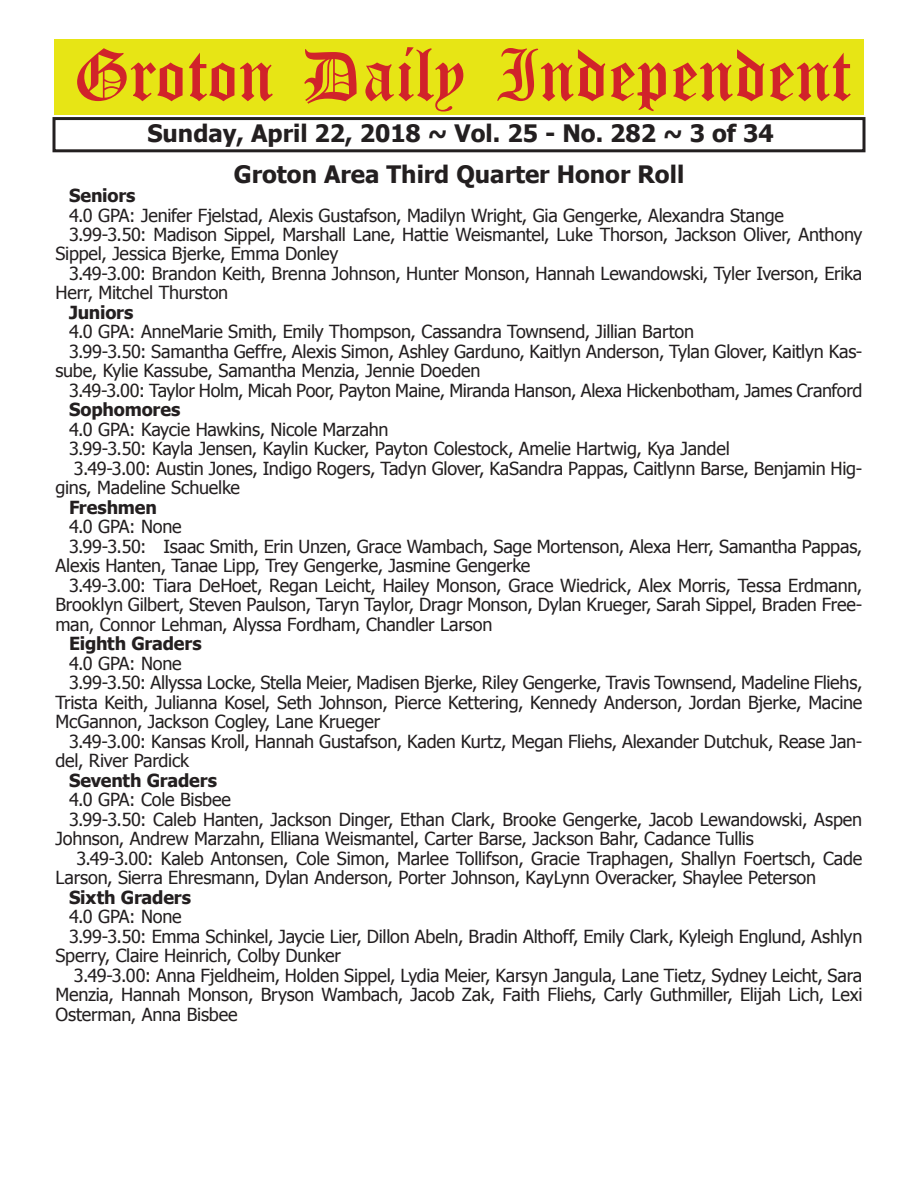
<style>
.page{position:relative;width:918px;height:1188px;background:#fff}
.page>*{position:absolute;margin:0;border:0;box-sizing:border-box;transform-origin:0 0}
.t1{font:54px "Old English Five";color:#d1232a}
.t2{font:700 24px "Tahoma";color:#231f20}
.t3{font:18px "Tahoma";letter-spacing:-.015em;color:#231f20}
.t4{font:700 18px "Tahoma";letter-spacing:-.01em;color:#231f20}
</style>
<div class="page">
<div style="left:52px;top:117px;width:814px;height:35px;border:3px solid #231f20"></div>
<div style="left:54px;top:40px;width:810px;height:75px;background:#e7e515"></div>
<h1 class="t1" style="left:73px;top:50px;width:779px">Groton Daily Independent</h1>
<h2 class="t2" style="left:147px;top:116px;width:628px">Sunday, April 22, 2018 ~ Vol. 25 - No. 282 ~ 3 of 34</h2>
<h2 class="t2" style="left:234px;top:157px;width:452px">Groton Area Third Quarter Honor Roll</h2>
<p class="t4" style="left:69px;top:183px;width:68px">Seniors</p>
<p class="t3" style="left:69px;top:203px;width:717px">4.0 GPA: Jenifer Fjelstad, Alexis Gustafson, Madilyn Wright, Gia Gengerke, Alexandra Stange</p>
<p class="t3" style="left:69px;top:222px;width:795px">3.99-3.50: Madison Sippel, Marshall Lane, Hattie Weismantel, Luke Thorson, Jackson Oliver, Anthony</p>
<p class="t3" style="left:56px;top:242px;width:284px">Sippel, Jessica Bjerke, Emma Donley</p>
<p class="t3" style="left:69px;top:261px;width:795px">3.49-3.00: Brandon Keith, Brenna Johnson, Hunter Monson, Hannah Lewandowski, Tyler Iverson, Erika</p>
<p class="t3" style="left:56px;top:281px;width:174px">Herr, Mitchel Thurston</p>
<p class="t4" style="left:69px;top:300px;width:66px">Juniors</p>
<p class="t3" style="left:69px;top:320px;width:627px">4.0 GPA: AnneMarie Smith, Emily Thompson, Cassandra Townsend, Jillian Barton</p>
<p class="t3" style="left:69px;top:339px;width:795px">3.99-3.50: Samantha Geffre, Alexis Simon, Ashley Garduno, Kaitlyn Anderson, Tylan Glover, Kaitlyn Kas-</p>
<p class="t3" style="left:56px;top:359px;width:426px">sube, Kylie Kassube, Samantha Menzia, Jennie Doeden</p>
<p class="t3" style="left:69px;top:378px;width:795px">3.49-3.00: Taylor Holm, Micah Poor, Payton Maine, Miranda Hanson, Alexa Hickenbotham, James Cranford</p>
<p class="t4" style="left:69px;top:397px;width:113px">Sophomores</p>
<p class="t3" style="left:69px;top:417px;width:321px">4.0 GPA: Kaycie Hawkins, Nicole Marzahn</p>
<p class="t3" style="left:69px;top:437px;width:662px">3.99-3.50: Kayla Jensen, Kaylin Kucker, Payton Colestock, Amelie Hartwig, Kya Jandel</p>
<p class="t3" style="left:74px;top:456px;width:790px">3.49-3.00: Austin Jones, Indigo Rogers, Tadyn Glover, KaSandra Pappas, Caitlynn Barse, Benjamin Hig-</p>
<p class="t3" style="left:56px;top:476px;width:186px">gins, Madeline Schuelke</p>
<p class="t4" style="left:69px;top:495px;width:90px">Freshmen</p>
<p class="t3" style="left:69px;top:515px;width:114px">4.0 GPA: None</p>
<p class="t3" style="left:69px;top:534px;width:795px">3.99-3.50: Isaac Smith, Erin Unzen, Grace Wambach, Sage Mortenson, Alexa Herr, Samantha Pappas,</p>
<p class="t3" style="left:56px;top:554px;width:476px">Alexis Hanten, Tanae Lipp, Trey Gengerke, Jasmine Gengerke</p>
<p class="t3" style="left:69px;top:573px;width:795px">3.49-3.00: Tiara DeHoet, Regan Leicht, Hailey Monson, Grace Wiedrick, Alex Morris, Tessa Erdmann,</p>
<p class="t3" style="left:56px;top:593px;width:808px">Brooklyn Gilbert, Steven Paulson, Taryn Taylor, Dragr Monson, Dylan Krueger, Sarah Sippel, Braden Free-</p>
<p class="t3" style="left:56px;top:612px;width:438px">man, Connor Lehman, Alyssa Fordham, Chandler Larson</p>
<p class="t4" style="left:69px;top:631px;width:134px">Eighth Graders</p>
<p class="t3" style="left:69px;top:651px;width:114px">4.0 GPA: None</p>
<p class="t3" style="left:69px;top:671px;width:795px">3.99-3.50: Allyssa Locke, Stella Meier, Madisen Bjerke, Riley Gengerke, Travis Townsend, Madeline Fliehs,</p>
<p class="t3" style="left:56px;top:690px;width:808px">Trista Keith, Julianna Kosel, Seth Johnson, Pierce Kettering, Kennedy Anderson, Jordan Bjerke, Macine</p>
<p class="t3" style="left:56px;top:710px;width:326px">McGannon, Jackson Cogley, Lane Krueger</p>
<p class="t3" style="left:69px;top:729px;width:795px">3.49-3.00: Kansas Kroll, Hannah Gustafson, Kaden Kurtz, Megan Fliehs, Alexander Dutchuk, Rease Jan-</p>
<p class="t3" style="left:56px;top:749px;width:135px">del, River Pardick</p>
<p class="t4" style="left:69px;top:768px;width:150px">Seventh Graders</p>
<p class="t3" style="left:69px;top:788px;width:164px">4.0 GPA: Cole Bisbee</p>
<p class="t3" style="left:69px;top:807px;width:795px">3.99-3.50: Caleb Hanten, Jackson Dinger, Ethan Clark, Brooke Gengerke, Jacob Lewandowski, Aspen</p>
<p class="t3" style="left:56px;top:827px;width:700px">Johnson, Andrew Marzahn, Elliana Weismantel, Carter Barse, Jackson Bahr, Cadance Tullis</p>
<p class="t3" style="left:76px;top:846px;width:787px">3.49-3.00: Kaleb Antonsen, Cole Simon, Marlee Tollifson, Gracie Traphagen, Shallyn Foertsch, Cade</p>
<p class="t3" style="left:56px;top:866px;width:762px">Larson, Sierra Ehresmann, Dylan Anderson, Porter Johnson, KayLynn Overacker, Shaylee Peterson</p>
<p class="t4" style="left:69px;top:885px;width:124px">Sixth Graders</p>
<p class="t3" style="left:69px;top:905px;width:114px">4.0 GPA: None</p>
<p class="t3" style="left:69px;top:924px;width:795px">3.99-3.50: Emma Schinkel, Jaycie Lier, Dillon Abeln, Bradin Althoff, Emily Clark, Kyleigh Englund, Ashlyn</p>
<p class="t3" style="left:56px;top:944px;width:287px">Sperry, Claire Heinrich, Colby Dunker</p>
<p class="t3" style="left:74px;top:963px;width:790px">3.49-3.00: Anna Fjeldheim, Holden Sippel, Lydia Meier, Karsyn Jangula, Lane Tietz, Sydney Leicht, Sara</p>
<p class="t3" style="left:56px;top:983px;width:808px">Menzia, Hannah Monson, Bryson Wambach, Jacob Zak, Faith Fliehs, Carly Guthmiller, Elijah Lich, Lexi</p>
<p class="t3" style="left:56px;top:1002px;width:184px">Osterman, Anna Bisbee</p>
</div>
